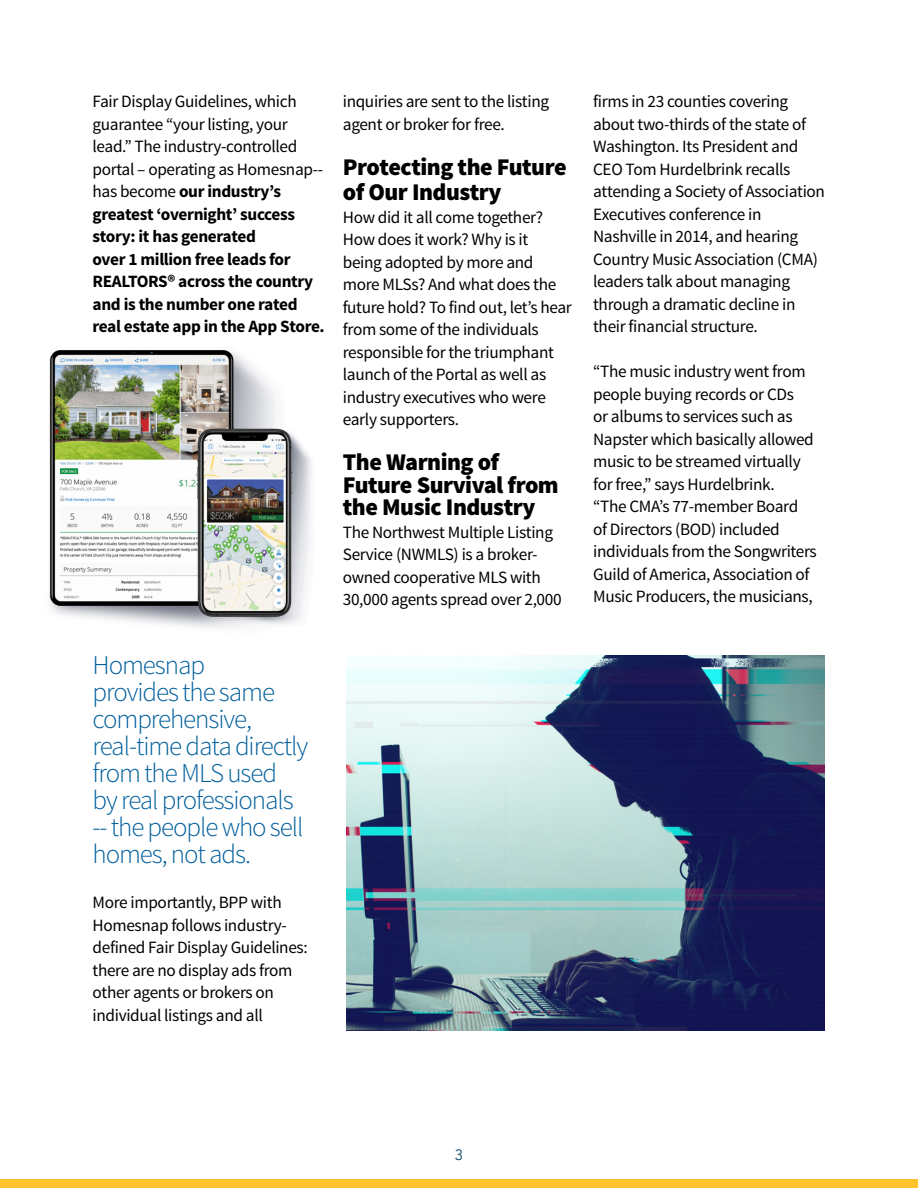
<style>
.page{position:relative;width:918px;height:1188px;background:#fff}
.page>*{position:absolute;margin:0;border:0;box-sizing:border-box;transform-origin:0 0}
.t1{font:300 27px/27px "Source Sans Pro";letter-spacing:-.04em;color:#005f9c}
.t2{font:900 24px/22.5px "Source Sans Pro";letter-spacing:-.02em;color:#000}
.t3{font:17.25px/22.5px "Source Sans Pro";letter-spacing:-.02em;color:#000}
.t4{font:700 17.25px/22.5px "Source Sans Pro";letter-spacing:-.02em;color:#000}
.t5{font:15px "Avenir";color:#0c4269}
.s1{font-weight:400}
</style>
<div class="page">
<div style="left:0;top:1179px;width:918px;height:9px;background:#fec22c"></div>
<img style="left:347px;top:655px;width:478px;height:375px">
<img style="left:49px;top:350px;width:262px;height:278px">
<p class="t4" style="left:93px;top:91px;width:234px"><span class="s1">Fair Display Guidelines, which guarantee “your listing, your lead.” The industry-controlled portal – operating as Homesnap-- has become</span> our industry’s greatest ‘overnight’ success story: it has generated<br>over 1 million free leads for<br>REALTORS® across the country and is the number one rated real estate app in the App Store.</p>
<h1 class="t1" style="left:93px;top:652px;width:217px">Homesnap<br>provides the same comprehensive, real-time data directly from the MLS used by real professionals -- the people who sell homes, not ads.</h1>
<p class="t3" style="left:93px;top:892px;width:217px">More importantly, BPP with<br>Homesnap follows industry&shy;defined Fair Display Guidelines: there are no display ads from other agents or brokers on individual listings and all</p>
<p class="t3" style="left:343px;top:91px;width:208px">inquiries are sent to the listing agent or broker for free.</p>
<h2 class="t2" style="left:343px;top:155px;width:225px;line-height:25.5px">Protecting the Future of Our Industry</h2>
<p class="t3" style="left:343px;top:206px;width:231px">How did it all come together?<br>How does it work? Why is it<br>being adopted by more and more MLSs? And what does the future hold? To find out, let’s hear from some of the individuals responsible for the triumphant launch of the Portal as well as industry executives who were early supporters.</p>
<h2 class="t2" style="left:343px;top:452px;width:217px">The Warning of<br>Future Survival from the Music Industry</h2>
<p class="t3" style="left:343px;top:521px;width:220px">The Northwest Multiple Listing<br>Service (NWMLS) is a broker&shy;owned cooperative MLS with<br>30,000 agents spread over 2,000</p>
<p class="t3" style="left:593px;top:91px;width:233px">firms in 23 counties covering about two-thirds of the state of<br>Washington. Its President and<br>CEO Tom Hurdelbrink recalls attending a Society of Association<br>Executives conference in<br>Nashville in 2014, and hearing<br>Country Music Association (CMA) leaders talk about managing through a dramatic decline in their financial structure.</p>
<p class="t3" style="left:593px;top:361px;width:225px">“The music industry went from people buying records or CDs<br>or albums to services such as<br>Napster which basically allowed music to be streamed virtually for free,” says Hurdelbrink.<br>“The CMA’s 77-member Board<br>of Directors (BOD) included individuals from the Songwriters<br>Guild of America, Association of<br>Music Producers, the musicians,</p>
<p class="t5" style="left:455px;top:1145px;width:10px">3</p>
</div>
